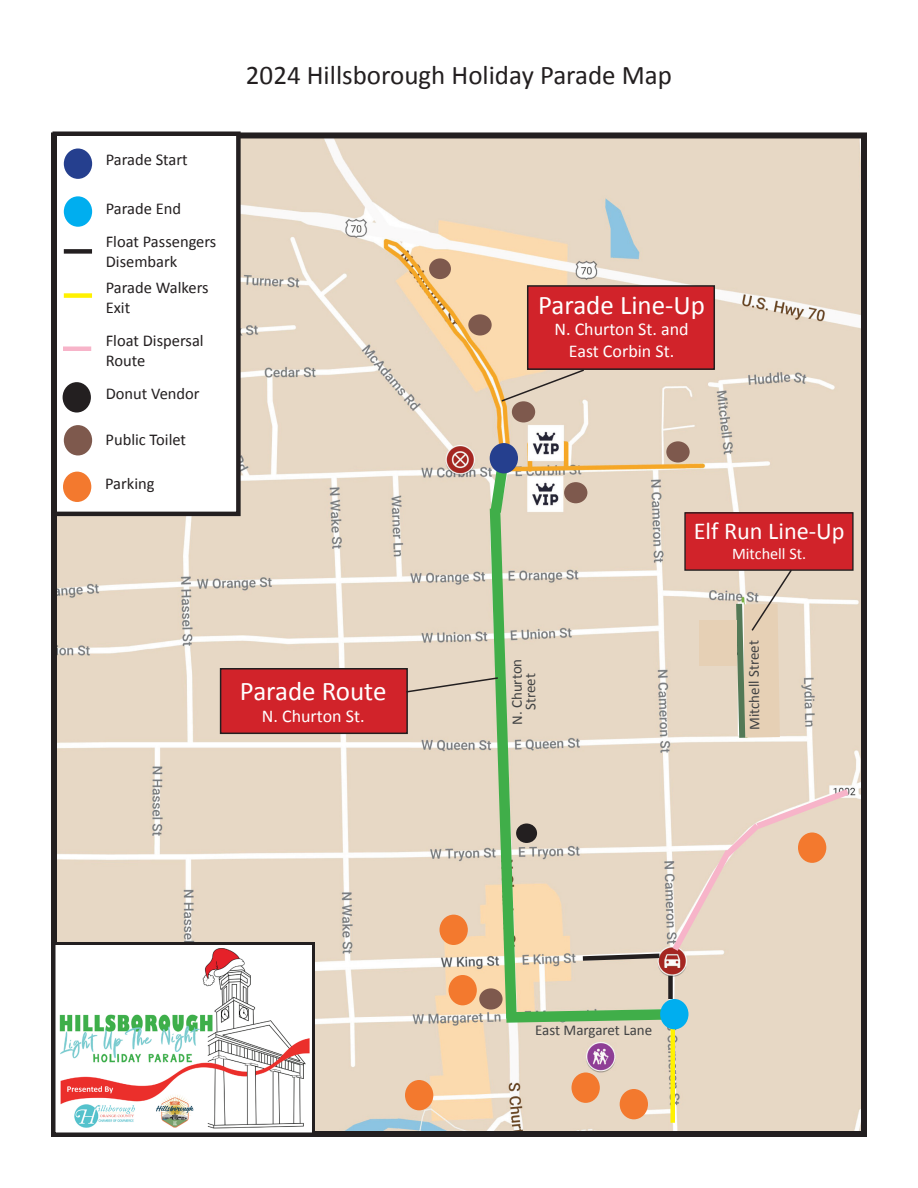
<style>
.page{position:relative;width:918px;height:1188px;background:#fff}
.page>*{position:absolute;margin:0;border:0;box-sizing:border-box;transform-origin:0 0}
.t1{font:27px "Calibri";color:#231f20}
.t2{font:27px "Calibri";color:#fff}
.t3{font:24.3px "Calibri";color:#fff}
.t4{font:18px/21.6px "Calibri";color:#fff;text-align:center}
.t5{font:16.5px/33px "Calibri";color:#231f20}
.t6{font:16.2px "Calibri";color:#fff}
.t7{font:15px/13.5px "Calibri";color:#414243;text-align:center}
</style>
<div class="page">
<img style="left:58px;top:139px;width:802px;height:991px">
<div style="left:221px;top:669px;width:186px;height:64px;background:#d1232a"></div>
<div style="left:220px;top:668px;width:188px;height:66px;border:2px solid #231f20"></div>
<div style="left:528px;top:286px;width:186px;height:83px;background:#d1232a"></div>
<div style="left:527px;top:285px;width:188px;height:85px;border:2px solid #231f20"></div>
<svg style="left:500px;top:368px;width:86px;height:35px;background:#dac8b2"></svg>
<div style="left:51px;top:132px;width:816px;height:1005px;border:6px solid #231f20"></div>
<img style="left:56px;top:946px;width:255px;height:186px">
<div style="left:52px;top:942px;width:263px;height:194px;border:3px solid #231f20"></div>
<div style="left:490px;top:443px;width:28px;height:30px;background:#253f8e;border-radius:50%"></div>
<div style="left:54px;top:137px;width:186px;height:375px;background:#fff"></div>
<div style="left:64px;top:148px;width:28px;height:31px;background:#253f8e;border-radius:50%"></div>
<div style="left:64px;top:196px;width:28px;height:31px;background:#00aeef;border-radius:50%"></div>
<div style="left:64px;top:249px;width:28px;height:5px;background:#231f20"></div>
<div style="left:670px;top:1015px;width:5px;height:108px;background:#fff101"></div>
<div style="left:64px;top:293px;width:28px;height:5px;background:#fff101"></div>
<div style="left:63px;top:382px;width:28px;height:31px;background:#231f20;border-radius:50%"></div>
<div style="left:429px;top:258px;width:22px;height:21px;background:#7e594d;border-radius:50%"></div>
<div style="left:512px;top:401px;width:23px;height:21px;background:#7e594d;border-radius:50%"></div>
<div style="left:64px;top:425px;width:28px;height:30px;background:#7e594d;border-radius:50%"></div>
<div style="left:405px;top:1080px;width:28px;height:30px;background:#f3792e;border-radius:50%"></div>
<div style="left:620px;top:1089px;width:28px;height:30px;background:#f3792e;border-radius:50%"></div>
<div style="left:572px;top:1072px;width:28px;height:31px;background:#f3792e;border-radius:50%"></div>
<div style="left:63px;top:472px;width:28px;height:30px;background:#f3792e;border-radius:50%"></div>
<div style="left:63px;top:346px;width:28px;height:5px;background:#f7b4c9"></div>
<svg style="left:405px;top:457px;width:450px;height:572px;background:#deccb8"></svg>
<div style="left:699px;top:620px;width:37px;height:45px;background:#e6d0b5"></div>
<div style="left:52px;top:131px;width:189px;height:385px;border:4px solid #231f20"></div>
<div style="left:564px;top:482px;width:23px;height:21px;background:#7e594d;border-radius:50%"></div>
<div style="left:666px;top:441px;width:24px;height:22px;background:#7e594d;border-radius:50%"></div>
<div style="left:479px;top:988px;width:24px;height:22px;background:#7e594d;border-radius:50%"></div>
<div style="left:468px;top:314px;width:24px;height:22px;background:#7e594d;border-radius:50%"></div>
<p class="t5" style="left:106px;top:143px;width:84px">Parade Start</p>
<p class="t5" style="left:106px;top:191px;width:112px">Parade End<br>Float Passengers</p>
<p class="t5" style="left:106px;top:247px;width:104px;line-height:26.5px">Disembark<br>Parade Walkers</p>
<p class="t5" style="left:106px;top:290px;width:26px">Exit</p>
<p class="t5" style="left:106px;top:330px;width:99px;line-height:19.8px">Float Dispersal<br>Route</p>
<p class="t5" style="left:106px;top:376px;width:95px">Donut Vendor</p>
<p class="t5" style="left:106px;top:422px;width:82px">Public Toilet</p>
<p class="t5" style="left:105px;top:467px;width:51px">Parking</p>
<h1 class="t1" style="left:246px;top:58px;width:428px">2024 Hillsborough Holiday Parade Map</h1>
<h1 class="t2" style="left:538px;top:288px;width:168px">Parade Line-Up</h1>
<p class="t4" style="left:554px;top:318px;width:136px">N. Churton St. and<br>East Corbin St.</p>
<h2 class="t3" style="left:694px;top:516px;width:152px">Elf Run Line-Up</h2>
<p class="t6" style="left:732px;top:543px;width:76px">Mitchell St.</p>
<h1 class="t2" style="left:240px;top:675px;width:148px">Parade Route</h1>
<p class="t4" style="left:262px;top:704px;width:104px">N. Churton St.</p>
<p class="t7" style="left:510px;top:725px;width:68px;rotate:-91deg">N. Churton<br>Street</p>
<p class="t7" style="left:747px;top:730px;width:91px;rotate:-91deg">Mitchell Street</p>
<p class="t7" style="left:535px;top:1023px;width:119px">East Margaret Lane</p>
</div>
